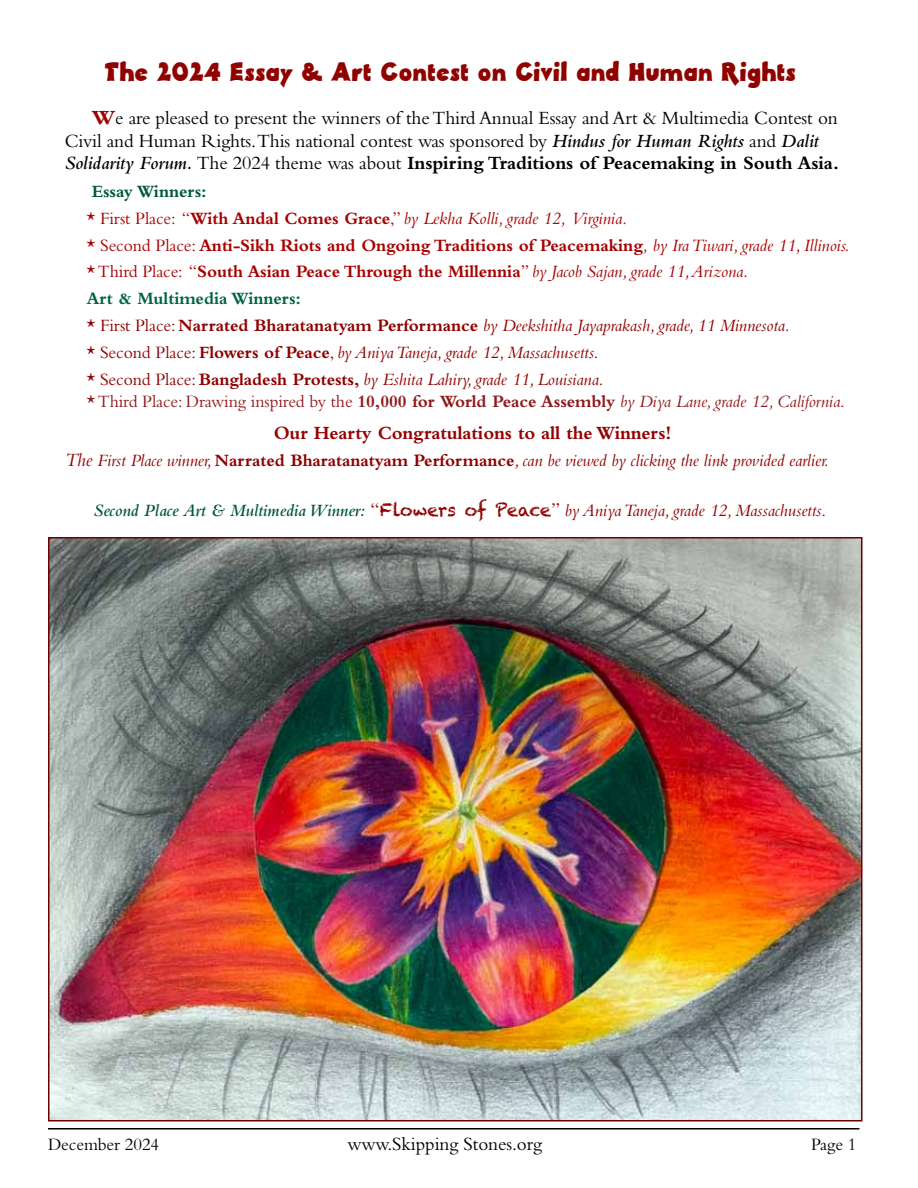
<style>
.page{position:relative;width:918px;height:1188px;background:#fff}
.page>*{position:absolute;margin:0;border:0;box-sizing:border-box;transform-origin:0 0}
.t1{font:30px "Pachyderm";letter-spacing:-.01em;color:#8f0200}
.t2{font:19.5px/22.5px "Bembo";letter-spacing:-.005em;color:#000100}
.t3{font:700 19.5px "Bembo";letter-spacing:-.01em;color:#950100}
.t4{font:19.5px "Bembo";letter-spacing:-.005em;color:#000}
.t5{font:italic 18px/26.8px "Bembo";letter-spacing:-.005em;color:#900100}
.t6{font:18px "Bembo";letter-spacing:-.005em;color:#90191c}
.t7{font:18px "Bembo";letter-spacing:-.005em;color:#000}
.s1{font-weight:800;font-size:21px;color:#a20100}
.s2{font-weight:600;font-style:italic}
.s3{font-weight:700}
.s4{font-weight:700;font-style:normal;color:#005a35}
.s5{font-style:normal;color:#a70100}
.s6{font-weight:700;font-style:normal;color:#a70100}
.s7{color:#a70100}
.s8{font-weight:700;font-style:normal;color:#00653f}
.s9{font-style:normal}
.s10{font-weight:700;font-style:normal}
.s11{font-style:italic}
.s12{font-size:19.5px;color:#950100}
.s13{font-weight:600;color:#00573c}
.s14{font-style:normal;font-size:19.5px}
.s15{font-family:"Chalkduster";font-style:normal}
</style>
<div class="page">
<hr style="left:48px;top:1128px;width:812px;height:2px;background:#000">
<img style="left:51px;top:540px;width:808px;height:579px">
<h1 class="t1" style="left:105px;top:54px;width:693px">The 2024 Essay &amp; Art Contest on Civil and Human Rights</h1>
<p class="t2" style="left:65px;top:106px;width:776px;text-indent:27px"><span class="s1">W</span>e are pleased to present the winners of the Third Annual Essay and Art &amp; Multimedia Contest on<br>Civil and Human Rights.This national contest was sponsored by <span class="s2">Hindus for Human Rights</span> and <span class="s2">Dalit<br>Solidarity Forum.</span> The 2024 theme was about <span class="s3">Inspiring Traditions of Peacemaking in South Asia.</span></p>
<p class="t5" style="left:86px;top:177px;width:765px;text-indent:5px"><span class="s4">Essay Winners:<br></span><span class="s5">* First Place: “</span><span class="s6">With Andal Comes Grace</span><span class="s5">,”</span> <span class="s7">by Lekha Kolli, grade 12, Virginia.<br></span><span class="s5">* Second Place:</span> <span class="s6">Anti-Sikh Riots and Ongoing Traditions of Peacemaking</span><span class="s7">, by Ira Tiwari, grade 11, Illinois. </span><span class="s5">* Third Place: “</span><span class="s6">South Asian Peace Through the Millennia</span><span class="s5">”</span> <span class="s7">by Jacob Sajan, grade 11, Arizona.<br></span><span class="s8">Art &amp; Multimedia Winners:<br></span><span class="s9">* First Place:</span> <span class="s10">Narrated Bharatanatyam Performance</span> by Deekshitha Jayaprakash, grade, 11 Minnesota.<br><span class="s9">* Second Place:</span> <span class="s10">Flowers of Peace</span><span class="s9">,</span> by Aniya Taneja, grade 12, Massachusetts<span class="s9">.<br>* Second Place:</span> <span class="s10">Bangladesh Protests,</span> by Eshita Lahiry, grade 11, Louisiana<span class="s9">.</span></p>
<p class="t6" style="left:86px;top:391px;width:760px">* Third Place: Drawing inspired by the <span class="s3">10,000 for World Peace Assembly</span> <span class="s11">by Diya Lane, grade 12, California</span>.</p>
<p class="t3" style="left:274px;top:422px;width:399px">Our Hearty Congratulations to all the Winners!</p>
<p class="t5" style="left:65px;top:447px;width:766px"><span class="s12">The</span> First Place winner, <span class="s10">Narrated Bharatanatyam Performance</span>, can be viewed by clicking the link provided earlier.</p>
<p class="t5" style="left:94px;top:497px;width:734px"><span class="s13">Second Place Art &amp; Multimedia Winner:</span> <span class="s14">“</span><span class="s15">Flowers of Peace</span><span class="s14">”</span> by Aniya Taneja, grade 12, Massachusetts<span class="s9">.</span></p>
<p class="t7" style="left:48px;top:1134px;width:113px">December 2024</p>
<p class="t4" style="left:348px;top:1133px;width:196px">www.Skipping Stones.org</p>
<p class="t7" style="left:811px;top:1134px;width:47px">Page 1</p>
</div>
